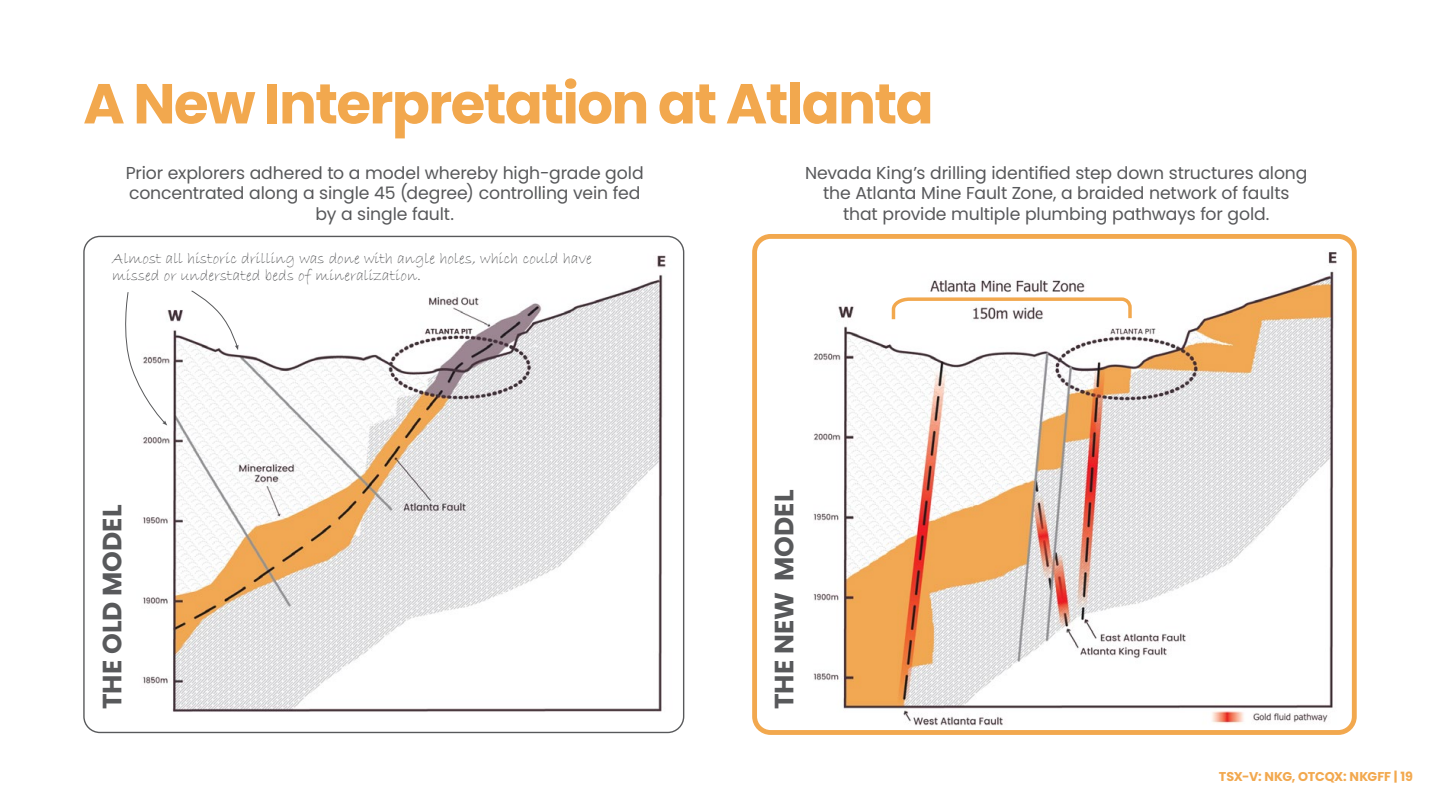
<style>
.page{position:relative;width:1440px;height:810px;background:#fff}
.page>*{position:absolute;margin:0;border:0;box-sizing:border-box;transform-origin:0 0}
.t1{font:700 56.25px "Poppins";letter-spacing:-.03em;color:#f2a84e}
.t2{font:700 26.47px "Poppins";color:#58595b}
.t3{font:17.25px/20.7px "Poppins";letter-spacing:-.01em;color:#58595b;text-align:center}
.t4{font:16.12px/17.8px "Bradley Hand ITC";color:#58595b}
.t5{font:700 12.75px "Poppins";letter-spacing:-.01em;color:#f2a84e}
</style>
<div class="page">
<img style="left:143px;top:255px;width:523px;height:457px">
<img style="left:814px;top:252px;width:523px;height:474px">
<svg style="left:125px;top:291px;width:42px;height:135px"></svg>
<svg style="left:191px;top:290px;width:47px;height:60px"></svg>
<svg style="left:890px;top:296px;width:243px;height:27px"></svg>
<div style="left:752px;top:234px;width:605px;height:501px;border:5px solid #f2a84e;border-radius:16px"></div>
<h1 class="t1" style="left:83px;top:71px;width:852px">A New Interpretation at Atlanta</h1>
<p class="t3" style="left:126px;top:162px;width:519px">Prior explorers adhered to a model whereby high-grade gold concentrated along a single 45 (degree) controlling vein fed by a single fault.</p>
<p class="t3" style="left:805px;top:162px;width:504px">Nevada King’s drilling identified step down structures along the Atlanta Mine Fault Zone, a braided network of faults that provide multiple plumbing pathways for gold.</p>
<p class="t4" style="left:112px;top:250px;width:481px">Almost all historic drilling was done with angle holes, which could have missed or understated beds of mineralization.</p>
<h2 class="t2" style="left:97px;top:709px;width:205px;rotate:-90deg">THE OLD MODEL</h2>
<h2 class="t2" style="left:769px;top:709px;width:221px;rotate:-90deg">THE NEW MODEL</h2>
<p class="t5" style="left:1219px;top:770px;width:196px">TSX-V: NKG, OTCQX: NKGFF | 19</p>
</div>
